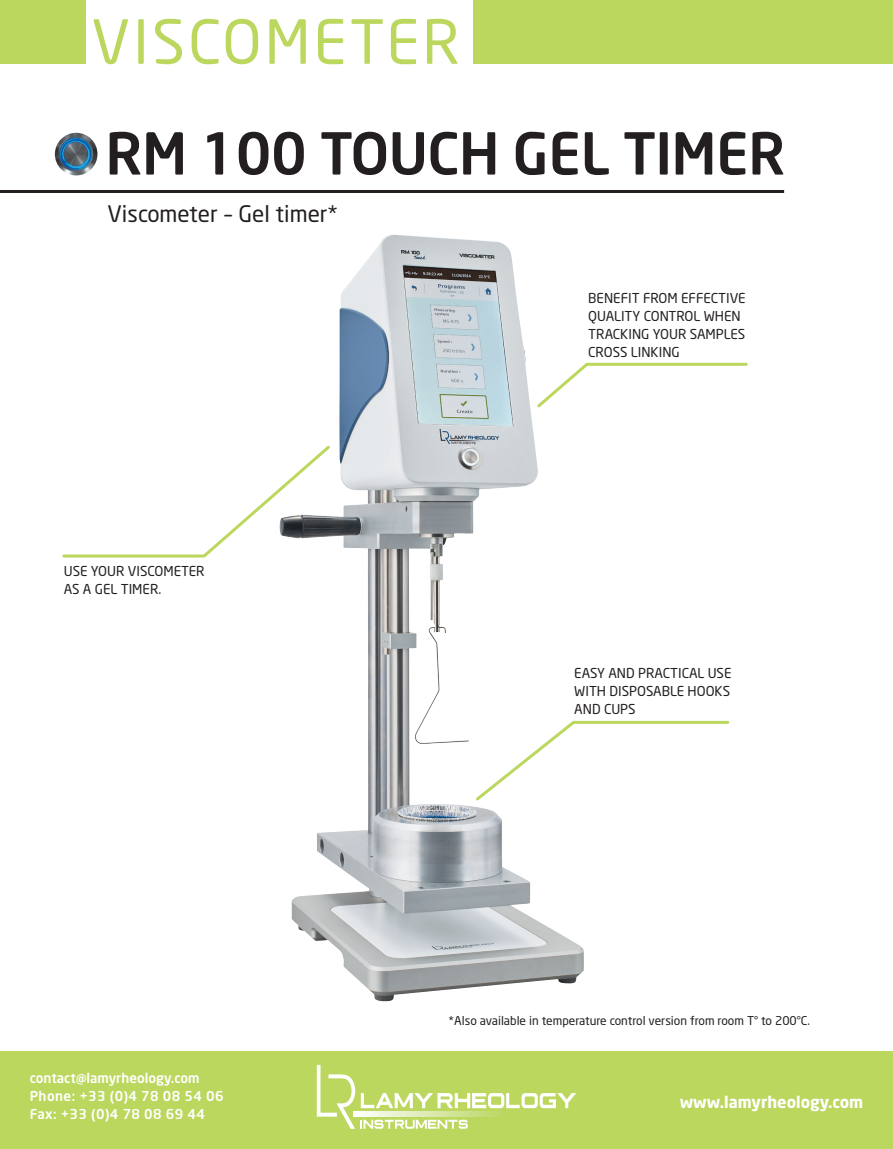
<style>
.page{position:relative;width:893px;height:1149px;background:#fff}
.page>*{position:absolute;margin:0;border:0;box-sizing:border-box;transform-origin:0 0}
.t1{font:60px "Neo Sans";letter-spacing:.05em;color:#bbd75e}
.t2{font:500 57px "Neo Sans";letter-spacing:-.01em;color:#231f20}
.t3{font:22.5px "Neo Sans";color:#231f20}
.t4{font:700 16.05px "Neo Sans";color:#fff}
.t5{font:13.5px/18px "Neo Sans";color:#231f20}
.t6{font:500 13.5px/18px "Neo Sans";color:#fff}
.t7{font:12px "Neo Sans";color:#231f20}
</style>
<div class="page">
<div style="left:0;top:1050px;width:893px;height:98px;background:#bbd75e"></div>
<svg style="left:316px;top:1064px;width:260px;height:65px"></svg>
<div style="left:0;top:0;width:85px;height:64px;background:#bbd75e"></div>
<div style="left:473px;top:0;width:420px;height:64px;background:#bbd75e"></div>
<hr style="left:0;top:190px;width:784px;height:3px;background:#231f20">
<img style="left:291px;top:236px;width:293px;height:764px">
<svg style="left:534px;top:361px;width:214px;height:49px"></svg>
<svg style="left:62px;top:443px;width:271px;height:116px"></svg>
<svg style="left:473px;top:719px;width:257px;height:84px"></svg>
<img style="left:55px;top:133px;width:43px;height:42px;border-radius:21px">
<h1 class="t1" style="left:91px;top:5px;width:370px">VISCOMETER</h1>
<h2 class="t2" style="left:105px;top:117px;width:682px">RM 100 TOUCH GEL TIMER</h2>
<h3 class="t3" style="left:108px;top:200px;width:232px">Viscometer – Gel timer*</h3>
<p class="t5" style="left:64px;top:562px;width:142px">USE YOUR VISCOMETER<br>AS A GEL TIMER.</p>
<p class="t5" style="left:588px;top:288px;width:159px">BENEFIT FROM EFFECTIVE<br>QUALITY CONTROL WHEN<br>TRACKING YOUR SAMPLES<br>CROSS LINKING</p>
<p class="t5" style="left:574px;top:663px;width:159px;text-align:justify">EASY AND PRACTICAL USE WITH DISPOSABLE HOOKS AND CUPS</p>
<p class="t6" style="left:30px;top:1068px;width:195px">contact@lamyrheology.com<br>Phone: +33 (0)4 78 08 54 06<br>Fax: +33 (0)4 78 08 69 44</p>
<p class="t7" style="left:449px;top:1013px;width:363px">*Also available in temperature control version from room T° to 200°C.</p>
<p class="t4" style="left:680px;top:1091px;width:185px">www.lamyrheology.com</p>
</div>
